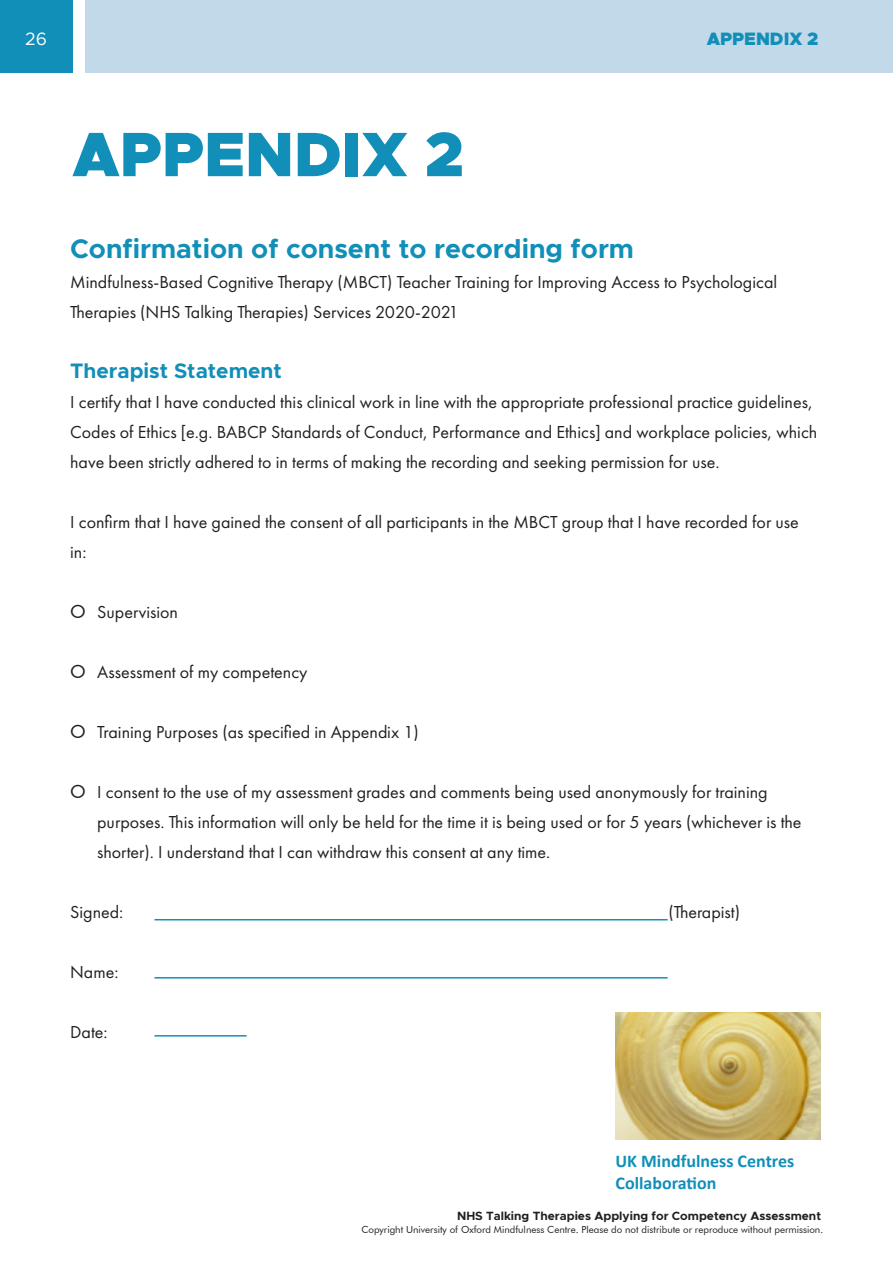
<style>
.page{position:relative;width:893px;height:1263px;background:#fff}
.page>*{position:absolute;margin:0;border:0;box-sizing:border-box;transform-origin:0 0}
.t1{font:900 63px "Metropolis";color:#118fb9}
.t2{font:700 27px "Metropolis";color:#118fb9}
.t3{font:700 21px "Metropolis";color:#118fb9}
.t4{font:18px/30px "Futura PT";color:#231f20}
.t5{font:700 18px "Calibri";color:#118fb9}
.t6{font:900 18px "Metropolis";color:#118fb9}
.t7{font:18px "Metropolis";color:#fff}
.t8{font:700 12px "Metropolis";color:#231f20}
.t9{font:9.75px "Futura BT";color:#231f20}
.s1{font-family:"Futura BT"}
</style>
<div class="page">
<div style="left:86px;top:0;width:807px;height:72px;background:#c1d9e8"></div>
<div style="left:0;top:0;width:72px;height:72px;background:#118fb9"></div>
<hr style="left:154px;top:919px;width:514px;height:1px;background:#118fb9">
<hr style="left:154px;top:977px;width:514px;height:1px;background:#118fb9">
<hr style="left:154px;top:1035px;width:93px;height:1px;background:#118fb9">
<img style="left:615px;top:1013px;width:205px;height:126px">
<p class="t7" style="left:25px;top:28px;width:23px">26</p>
<p class="t6" style="left:707px;top:27px;width:113px">APPENDIX 2</p>
<p class="t1" style="left:72px;top:114px;width:393px">APPENDIX 2</p>
<p class="t2" style="left:70px;top:232px;width:565px">Confirmation of consent to recording form</p>
<p class="t4" style="left:70px;top:267px;width:709px">Mindfulness-Based Cognitive Therapy (MBCT) Teacher Training for Improving Access to Psychological<br>Therapies (NHS Talking Therapies) Services 2020-2021</p>
<p class="t3" style="left:70px;top:357px;width:213px">Therapist Statement</p>
<p class="t4" style="left:70px;top:387px;width:749px">I certify that I have conducted this clinical work in line with the appropriate professional practice guidelines,<br>Codes of Ethics [e.g. BABCP Standards of Conduct, Performance and Ethics] and workplace policies, which have been strictly adhered to in terms of making the recording and seeking permission for use.</p>
<p class="t4" style="left:70px;top:507px;width:730px">I confirm that I have gained the consent of all participants in the MBCT group that I have recorded for use in:</p>
<p class="t4" style="left:70px;top:597px;width:109px"><span class="s1">O</span> Supervision</p>
<p class="t4" style="left:70px;top:657px;width:239px"><span class="s1">O</span> Assessment of my competency</p>
<p class="t4" style="left:70px;top:717px;width:350px"><span class="s1">O</span> Training Purposes (as specified in Appendix 1)</p>
<p class="t4" style="left:97px;top:777px;width:706px;text-indent:-27px"><span class="s1">O</span> I consent to the use of my assessment grades and comments being used anonymously for training purposes. This information will only be held for the time it is being used or for 5 years (whichever is the shorter). I understand that I can withdraw this consent at any time.</p>
<p class="t4" style="left:70px;top:897px;width:55px">Signed:</p>
<p class="t4" style="left:668px;top:897px;width:73px">(Therapist)</p>
<p class="t4" style="left:70px;top:957px;width:50px">Name:</p>
<p class="t4" style="left:70px;top:1017px;width:39px">Date:</p>
<p class="t5" style="left:615px;top:1149px;width:180px">UK Mindfulness Centres</p>
<p class="t5" style="left:615px;top:1170px;width:102px">Collaboration</p>
<p class="t8" style="left:457px;top:1208px;width:366px">NHS Talking Therapies Applying for Competency Assessment</p>
<p class="t9" style="left:361px;top:1224px;width:463px">Copyright University of Oxford Mindfulness Centre. Please do not distribute or reproduce without permission.</p>
</div>
